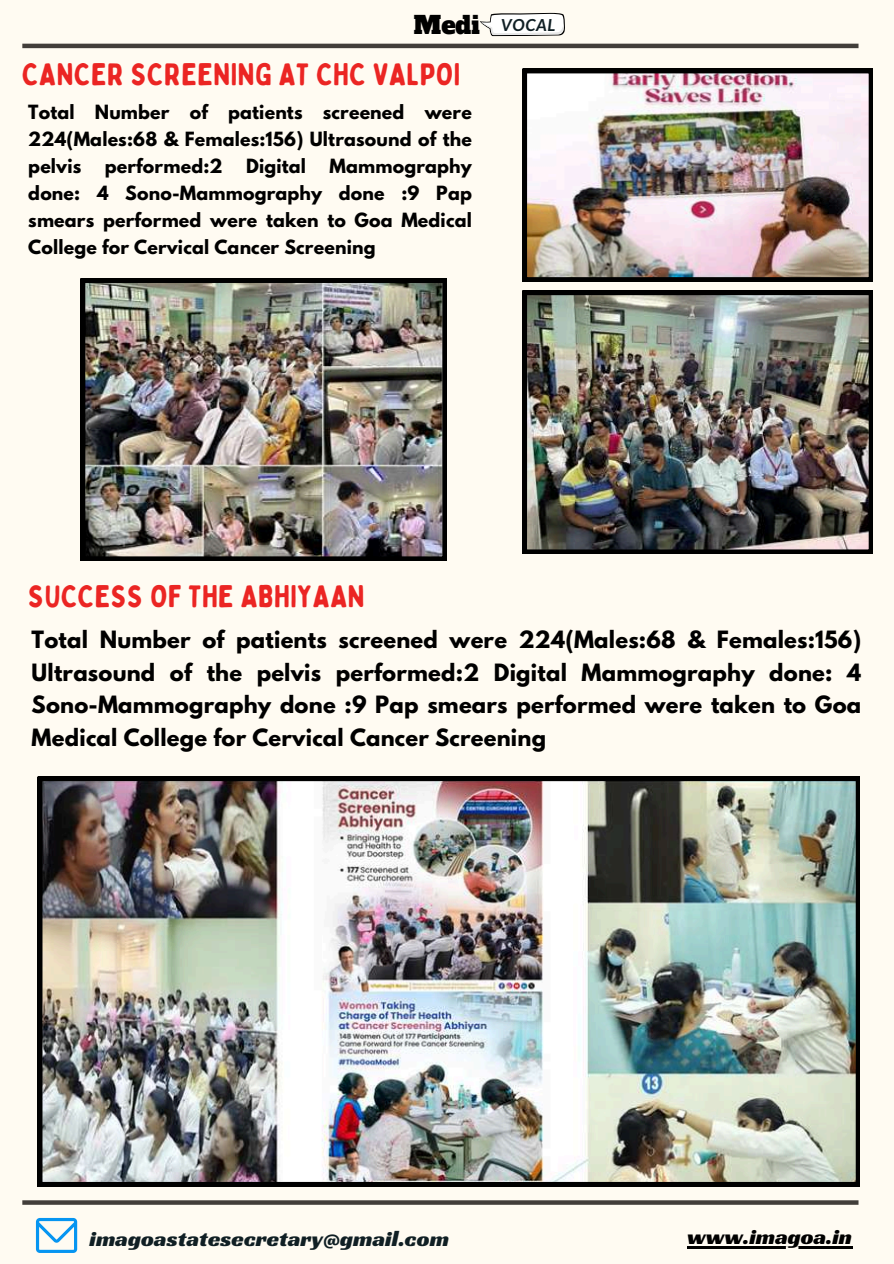
<style>
.page{position:relative;width:894px;height:1264px;background:#fff}
.page>*{position:absolute;margin:0;border:0;box-sizing:border-box;transform-origin:0 0}
.t1{font:31.2px "Bobby Jones Soft";letter-spacing:.01em;color:#eb2523}
.t2{font:22.5px "Racing Sans One";letter-spacing:.005em;color:#101f24}
.t3{font:22.5px "Racing Sans One";color:#000}
.t4{font:700 21.15px/32.8px "League Spartan";letter-spacing:.01em;color:#000;text-align:justify}
.t5{font:700 17.4px/27px "League Spartan";letter-spacing:.01em;color:#000;text-align:justify}
.t6{font:italic 700 16.65px "Lato";letter-spacing:.045em;color:#101f24}
.s1{font-family:"Alfa Slab One";font-weight:400;font-style:normal;font-size:24px;color:#000}
</style>
<div class="page">
<div style="left:0;top:0;width:893px;height:1263px;background:#fffbf2"></div>
<svg style="left:22px;top:1200px;width:836px;height:4px;background:#4f4b47"></svg>
<svg style="left:36px;top:1217px;width:41px;height:35px"></svg>
<hr style="left:22px;top:44px;width:836px;height:4px;background:#423e3a">
<svg style="left:480px;top:13px;width:85px;height:23px"></svg>
<hr style="left:687px;top:1246px;width:164px;height:2px;background:#000">
<img style="left:81px;top:278px;width:365px;height:283px">
<img style="left:522px;top:69px;width:350px;height:213px">
<img style="left:522px;top:291px;width:350px;height:263px">
<img style="left:38px;top:776px;width:821px;height:410px">
<p class="t6" style="left:414px;top:15px;width:143px"><span class="s1">Medi</span> VOCAL</p>
<h1 class="t1" style="left:22px;top:55px;width:439px">CANCER SCREENING AT CHC VALPOI</h1>
<p class="t5" style="left:28px;top:101px;width:445px">Total Number of patients screened were 224(Males:68 &amp; Females:156) Ultrasound of the pelvis</p>
<p class="t5" style="left:105px;top:155px;width:119px">performed:2</p>
<p class="t5" style="left:246px;top:155px;width:62px">Digital</p>
<p class="t5" style="left:28px;top:155px;width:445px;text-indent:301px">Mammography done: 4 Sono-Mammography done :9 Pap smears performed were taken to Goa Medical College for Cervical Cancer Screening</p>
<h1 class="t1" style="left:28px;top:577px;width:338px">SUCCESS OF THE ABHIYAAN</h1>
<p class="t4" style="left:32px;top:625px;width:830px">Total Number of patients screened were 224(Males:68 &amp; Females:156)<br>Ultrasound of the pelvis performed:2 Digital Mammography done: 4<br>Sono-Mammography done :9 Pap smears performed were taken to Goa Medical College for Cervical Cancer Screening</p>
<p class="t2" style="left:89px;top:1223px;width:361px">imagoastatesecretary@gmail.com</p>
<p class="t3" style="left:687px;top:1222px;width:166px">www.imagoa.in</p>
</div>
